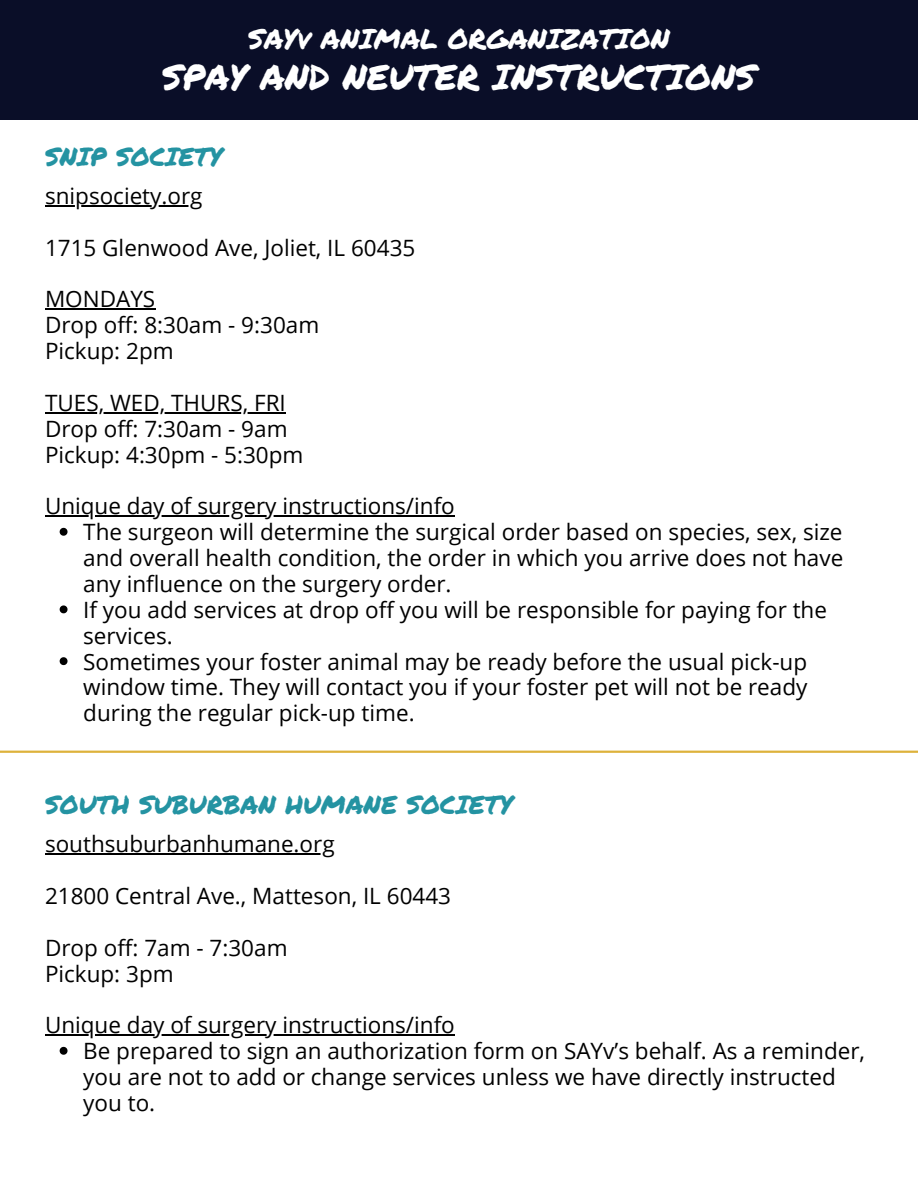
<style>
.page{position:relative;width:918px;height:1188px;background:#fff}
.page>*{position:absolute;margin:0;border:0;box-sizing:border-box;transform-origin:0 0}
.t1{font:35.25px "Permanent Marker";color:#fff}
.t2{font:27.75px "Permanent Marker";color:#fff}
.t3{font:25.5px "Permanent Marker";color:#2493a2}
.t4{font:22.5px/25.8px "Open Sans";color:#000;text-align:justify}
</style>
<div class="page">
<div style="left:0;top:0;width:918px;height:120px;background:#0a0e28"></div>
<hr style="left:45px;top:205px;width:158px;height:1px;background:#000">
<hr style="left:45px;top:308px;width:110px;height:2px;background:#000">
<hr style="left:45px;top:412px;width:241px;height:1px;background:#000">
<hr style="left:45px;top:515px;width:410px;height:2px;background:#000">
<svg style="left:60px;top:528px;width:8px;height:8px"></svg>
<svg style="left:60px;top:605px;width:8px;height:8px"></svg>
<svg style="left:60px;top:657px;width:8px;height:8px"></svg>
<hr style="left:45px;top:853px;width:290px;height:1px;background:#000">
<hr style="left:45px;top:1034px;width:410px;height:2px;background:#000">
<svg style="left:60px;top:1047px;width:8px;height:8px"></svg>
<hr style="left:0;top:751px;width:918px;height:2px;background:#ddb23c">
<h3 class="t2" style="left:248px;top:19px;width:423px">SAYv ANIMAL ORGANIZATION</h3>
<h1 class="t1" style="left:162px;top:51px;width:595px">SPAY AND NEUTER INSTRUCTIONS</h1>
<h2 class="t3" style="left:45px;top:138px;width:179px">SNIP SOCIETY</h2>
<p class="t4" style="left:45px;top:182px;width:159px">snipsociety.org</p>
<p class="t4" style="left:45px;top:234px;width:372px">1715 Glenwood Ave, Joliet, IL 60435</p>
<p class="t4" style="left:45px;top:286px;width:112px">MONDAYS</p>
<p class="t4" style="left:45px;top:312px;width:276px">Drop off: 8:30am - 9:30am</p>
<p class="t4" style="left:45px;top:337px;width:130px">Pickup: 2pm</p>
<p class="t4" style="left:45px;top:389px;width:242px">TUES, WED, THURS, FRI</p>
<p class="t4" style="left:45px;top:415px;width:244px">Drop off: 7:30am - 9am</p>
<p class="t4" style="left:45px;top:441px;width:260px">Pickup: 4:30pm - 5:30pm</p>
<p class="t4" style="left:45px;top:493px;width:411px">Unique day of surgery instructions/info</p>
<p class="t4" style="left:83px;top:519px;width:762px">The surgeon will determine the surgical order based on species, sex, size and overall health condition, the order in which you arrive does not have any influence on the surgery order.</p>
<p class="t4" style="left:83px;top:596px;width:745px">If you add services at drop off you will be responsible for paying for the services.</p>
<p class="t4" style="left:83px;top:648px;width:726px">Sometimes your foster animal may be ready before the usual pick-up window time. They will contact you if your foster pet will not be ready during the regular pick-up time.</p>
<p class="t3" style="left:45px;top:786px;width:469px">SOUTH SUBURBAN HUMANE SOCIETY</p>
<h2 class="t4" style="left:45px;top:831px;width:291px">southsuburbanhumane.org</h2>
<p class="t4" style="left:45px;top:882px;width:408px">21800 Central Ave., Matteson, IL 60443</p>
<p class="t4" style="left:45px;top:934px;width:244px">Drop off: 7am - 7:30am</p>
<p class="t4" style="left:45px;top:960px;width:130px">Pickup: 3pm</p>
<p class="t4" style="left:45px;top:1012px;width:411px">Unique day of surgery instructions/info</p>
<p class="t4" style="left:83px;top:1038px;width:783px;text-align:left">Be prepared to sign an authorization form on SAYv’s behalf. As a reminder, you are not to add or change services unless we have directly instructed you to.</p>
</div>
